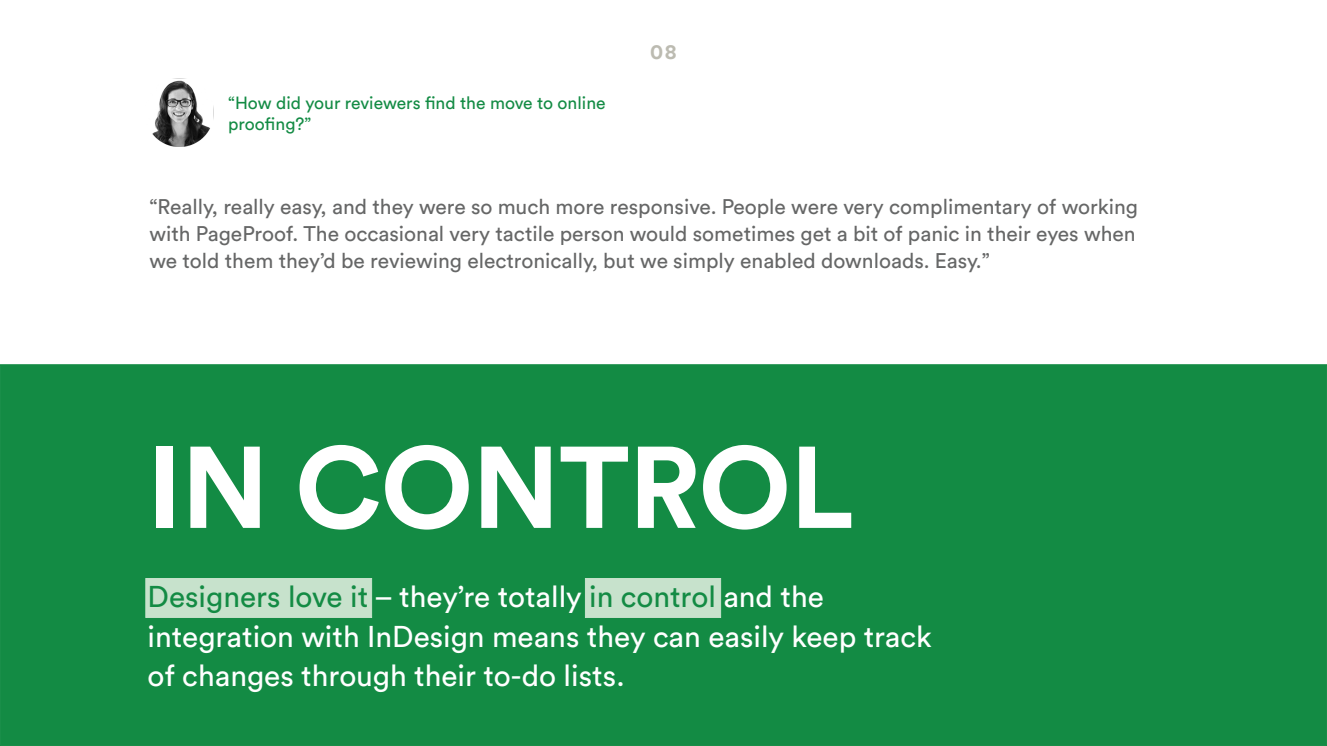
<style>
.page{position:relative;width:1327px;height:746px;background:#fff}
.page>*{position:absolute;margin:0;border:0;box-sizing:border-box;transform-origin:0 0}
.t1{font:700 114.62px "Circular Pro";letter-spacing:-.01em;color:#fff}
.t2{font:29.75px/39.4px "Circular Pro";color:#fff}
.t3{font:21px/27.1px "Circular Pro";color:#666767;text-align:justify}
.t4{font:700 21px "Circular Pro";color:#bcbbb1}
.t5{font:17.5px/21px "Circular Pro";color:#138b44}
.s1{color:#138b44}
</style>
<div class="page">
<div style="left:0;top:364px;width:1327px;height:382px;background:#138b44;border:1px solid #138b44"></div>
<img style="left:152px;top:78px;width:62px;height:69px">
<div style="left:585px;top:578px;width:136px;height:40px;background:#c7e2cc"></div>
<div style="left:145px;top:578px;width:227px;height:40px;background:#c7e2cc"></div>
<p class="t5" style="left:228px;top:91px;width:379px">“How did your reviewers find the move to online proofing?”</p>
<p class="t4" style="left:650px;top:37px;width:28px">08</p>
<p class="t3" style="left:149px;top:192px;width:990px">“Really, really easy, and they were so much more responsive. People were very complimentary of working with PageProof. The occasional very tactile person would sometimes get a bit of panic in their eyes when we told them they’d be reviewing electronically, but we simply enabled downloads. Easy.”</p>
<h1 class="t1" style="left:148px;top:409px;width:708px">IN CONTROL</h1>
<h2 class="t2" style="left:148px;top:576px;width:786px"><span class="s1">Designers love it</span> – they’re totally <span class="s1">in control</span> and the integration with InDesign means they can easily keep track of changes through their to-do lists.</h2>
</div>
